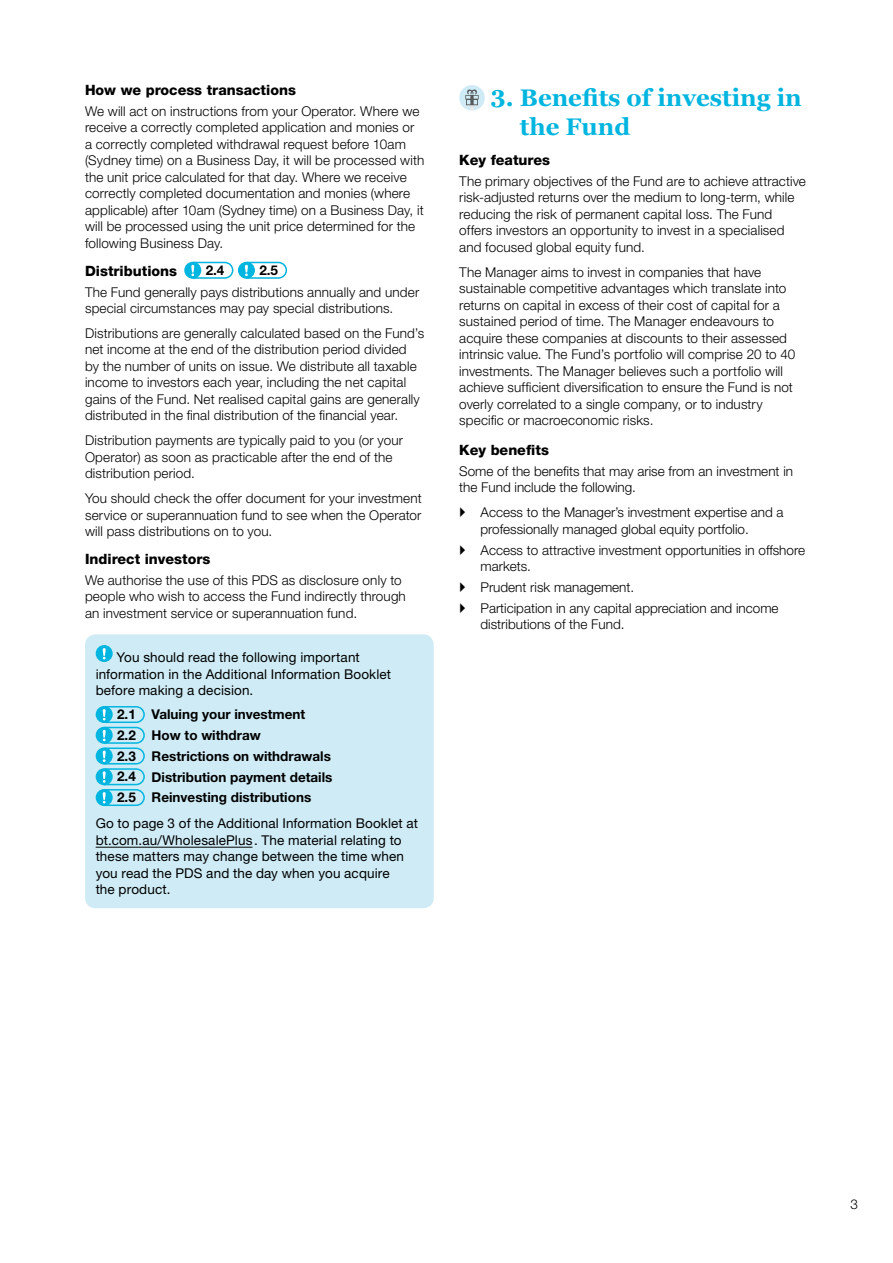
<style>
.page{position:relative;width:893px;height:1263px;background:#fff}
.page>*{position:absolute;margin:0;border:0;box-sizing:border-box;transform-origin:0 0}
.t1{font:700 24px/28.5px "Georgia";color:#00b5df}
.t2{font:800 14.25px "Helvetica Neue LT Std";color:#000}
.t3{font:300 13.5px/16.5px "Helvetica Neue LT Std";letter-spacing:.01em;color:#000}
.t4{font:13.5px/16.5px "Helvetica Neue LT Std";letter-spacing:.01em;color:#000}
.t5{font:700 13.5px/20.7px "Helvetica Neue LT Std";color:#000}
</style>
<div class="page">
<div style="left:184px;top:262px;width:17px;height:17px;background:#00b5df;border-radius:50%"></div>
<svg style="left:191px;top:261px;width:43px;height:18px"></svg>
<div style="left:238px;top:262px;width:17px;height:17px;background:#00b5df;border-radius:50%"></div>
<svg style="left:245px;top:261px;width:43px;height:18px"></svg>
<div style="left:85px;top:634px;width:349px;height:274px;background:#cfecf6;border-radius:11px"></div>
<hr style="left:96px;top:847px;width:156px;height:1px;background:#000">
<div style="left:96px;top:645px;width:17px;height:17px;background:#00b5df;border-radius:50%"></div>
<svg style="left:103px;top:648px;width:3px;height:11px"></svg>
<div style="left:96px;top:706px;width:17px;height:17px;background:#00b5df;border-radius:50%"></div>
<div style="left:96px;top:727px;width:17px;height:17px;background:#00b5df;border-radius:50%"></div>
<div style="left:96px;top:747px;width:17px;height:17px;background:#00b5df;border-radius:50%"></div>
<div style="left:96px;top:768px;width:17px;height:17px;background:#00b5df;border-radius:50%"></div>
<div style="left:96px;top:789px;width:17px;height:17px;background:#00b5df;border-radius:50%"></div>
<svg style="left:102px;top:706px;width:43px;height:101px"></svg>
<div style="left:459px;top:85px;width:26px;height:26px;background:#cfecf6;border-radius:50%"></div>
<svg style="left:465px;top:89px;width:14px;height:22px"></svg>
<p class="t2" style="left:85px;top:82px;width:212px">How we process transactions</p>
<p class="t3" style="left:85px;top:103px;width:341px">We will act on instructions from your Operator. Where we receive a correctly completed application and monies or a correctly completed withdrawal request before 10am (Sydney time) on a Business Day, it will be processed with the unit price calculated for that day. Where we receive correctly completed documentation and monies (where applicable) after 10am (Sydney time) on a Business Day, it will be processed using the unit price determined for the following Business Day.</p>
<p class="t2" style="left:85px;top:262px;width:94px">Distributions</p>
<p class="t5" style="left:206px;top:259px;width:20px">2.4</p>
<p class="t5" style="left:259px;top:259px;width:20px">2.5</p>
<p class="t3" style="left:85px;top:283px;width:336px">The Fund generally pays distributions annually and under special circumstances may pay special distributions.</p>
<p class="t3" style="left:85px;top:324px;width:341px">Distributions are generally calculated based on the Fund’s net income at the end of the distribution period divided<br>by the number of units on issue. We distribute all taxable income to investors each year, including the net capital gains of the Fund. Net realised capital gains are generally distributed in the final distribution of the financial year.</p>
<p class="t3" style="left:85px;top:432px;width:320px">Distribution payments are typically paid to you (or your<br>Operator) as soon as practicable after the end of the distribution period.</p>
<p class="t3" style="left:85px;top:490px;width:338px;text-align:justify">You should check the offer document for your investment service or superannuation fund to see when the Operator will pass distributions on to you.</p>
<p class="t2" style="left:85px;top:550px;width:127px">Indirect investors</p>
<p class="t3" style="left:85px;top:571px;width:322px">We authorise the use of this PDS as disclosure only to people who wish to access the Fund indirectly through an investment service or superannuation fund.</p>
<p class="t4" style="left:96px;top:649px;width:297px;text-indent:21px">You should read the following important information in the Additional Information Booklet before making a decision.</p>
<p class="t5" style="left:117px;top:704px;width:217px">2.1 Valuing your investment<br>2.2 How to withdraw<br>2.3 Restrictions on withdrawals<br>2.4 Distribution payment details<br>2.5 Reinvesting distributions</p>
<p class="t4" style="left:96px;top:815px;width:324px">Go to page 3 of the Additional Information Booklet at bt.com.au/WholesalePlus. The material relating to these matters may change between the time when you read the PDS and the day when you acquire<br>the product.</p>
<h1 class="t1" style="left:520px;top:82px;width:283px;text-indent:-29px">3. Benefits of investing in the Fund</h1>
<p class="t2" style="left:459px;top:151px;width:92px">Key features</p>
<p class="t3" style="left:459px;top:172px;width:348px">The primary objectives of the Fund are to achieve attractive risk-adjusted returns over the medium to long-term, while reducing the risk of permanent capital loss. The Fund offers investors an opportunity to invest in a specialised and focused global equity fund.</p>
<p class="t3" style="left:459px;top:263px;width:338px">The Manager aims to invest in companies that have sustainable competitive advantages which translate into returns on capital in excess of their cost of capital for a sustained period of time. The Manager endeavours to acquire these companies at discounts to their assessed intrinsic value. The Fund’s portfolio will comprise 20 to 40 investments. The Manager believes such a portfolio will achieve sufficient diversification to ensure the Fund is not overly correlated to a single company, or to industry specific or macroeconomic risks.</p>
<p class="t2" style="left:459px;top:442px;width:91px">Key benefits</p>
<p class="t3" style="left:459px;top:462px;width:335px">Some of the benefits that may arise from an investment in the Fund include the following.</p>
<p class="t3" style="left:480px;top:504px;width:305px">Access to the Manager’s investment expertise and a professionally managed global equity portfolio.</p>
<p class="t3" style="left:480px;top:541px;width:326px">Access to attractive investment opportunities in offshore markets.</p>
<p class="t3" style="left:480px;top:576px;width:300px;line-height:20.7px">Prudent risk management.<br>Participation in any capital appreciation and income</p>
<p class="t3" style="left:480px;top:616px;width:145px">distributions of the Fund.</p>
<p class="t3" style="left:850px;top:1195px;width:9px">3</p>
</div>
